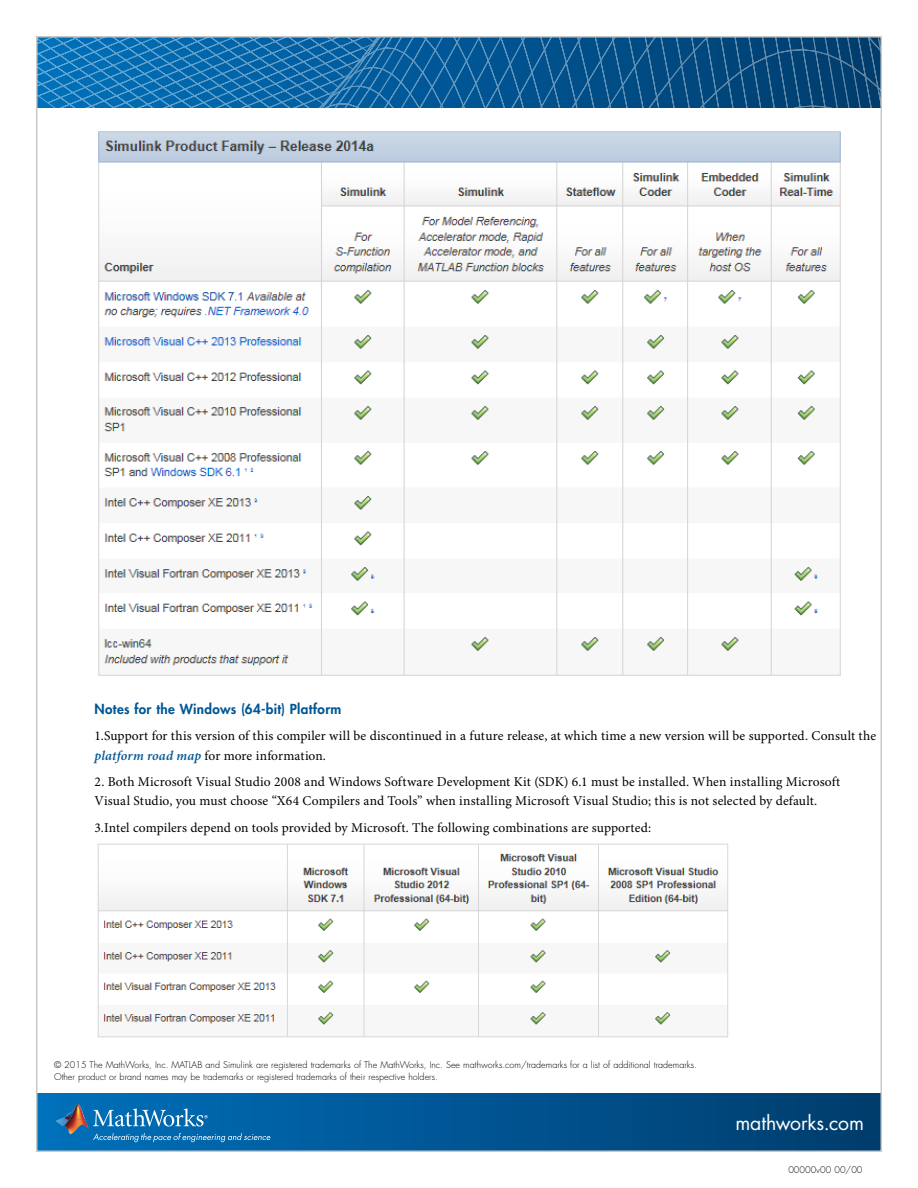
<style>
.page{position:relative;width:918px;height:1188px;background:#fff}
.page>*{position:absolute;margin:0;border:0;box-sizing:border-box;transform-origin:0 0}
.t1{font:19.5px "Futura Std";letter-spacing:-.005em;color:#fff}
.t2{font:13.5px/19.5px "Minion Pro";letter-spacing:.01em;color:#000}
.t3{font:800 13.5px "Futura Std";letter-spacing:.025em;color:#005695}
.t4{font:300 9px/11.2px "Futura Std";color:#000}
.s1{font-weight:600;font-style:italic;color:#005695}
</style>
<div class="page">
<div style="left:37px;top:1094px;width:844px;height:57px;background:linear-gradient(to right,#0070bb,#003c6d)"></div>
<svg style="left:39px;top:39px;width:384px;height:69px;background:#1872b1"></svg>
<svg style="left:423px;top:39px;width:25px;height:69px;background:#0e609c"></svg>
<svg style="left:448px;top:39px;width:16px;height:69px"></svg>
<svg style="left:464px;top:39px;width:415px;height:69px;background:#0d5286"></svg>
<img style="left:64px;top:1104px;width:21px;height:15px">
<svg style="left:56px;top:1118px;width:8px;height:8px"></svg>
<img style="left:64px;top:1119px;width:25px;height:15px">
<svg style="left:93px;top:1133px;width:177px;height:9px;background:#2d82bb"></svg>
<svg style="left:93px;top:1108px;width:115px;height:19px;background:#3e8dc2"></svg>
<img style="left:98px;top:131px;width:743px;height:545px">
<img style="left:97px;top:843px;width:631px;height:195px">
<p class="t3" style="left:94px;top:700px;width:248px">Notes for the Windows (64-bit) Platform</p>
<p class="t2" style="left:94px;top:727px;width:783px">1.Support for this version of this compiler will be discontinued in a future release, at which time a new version will be supported. Consult the <span class="s1">platform road map</span> for more information.</p>
<p class="t2" style="left:94px;top:772px;width:747px">2. Both Microsoft Visual Studio 2008 and Windows Software Development Kit (SDK) 6.1 must be installed. When installing Microsoft<br>Visual Studio, you must choose “X64 Compilers and Tools” when installing Microsoft Visual Studio; this is not selected by default.</p>
<p class="t2" style="left:94px;top:818px;width:558px">3.Intel compilers depend on tools provided by Microsoft. The following combinations are supported:</p>
<p class="t4" style="left:54px;top:1060px;width:644px">© 2015 The MathWorks, Inc. MATLAB and Simulink are registered trademarks of The MathWorks, Inc. See mathworks.com/trademarks for a list of additional trademarks.<br>Other product or brand names may be trademarks or registered trademarks of their respective holders.</p>
<h1 class="t1" style="left:735px;top:1110px;width:130px">mathworks.com</h1>
<p class="t4" style="left:788px;top:1165px;width:76px">00000v00 00/00</p>
</div>
